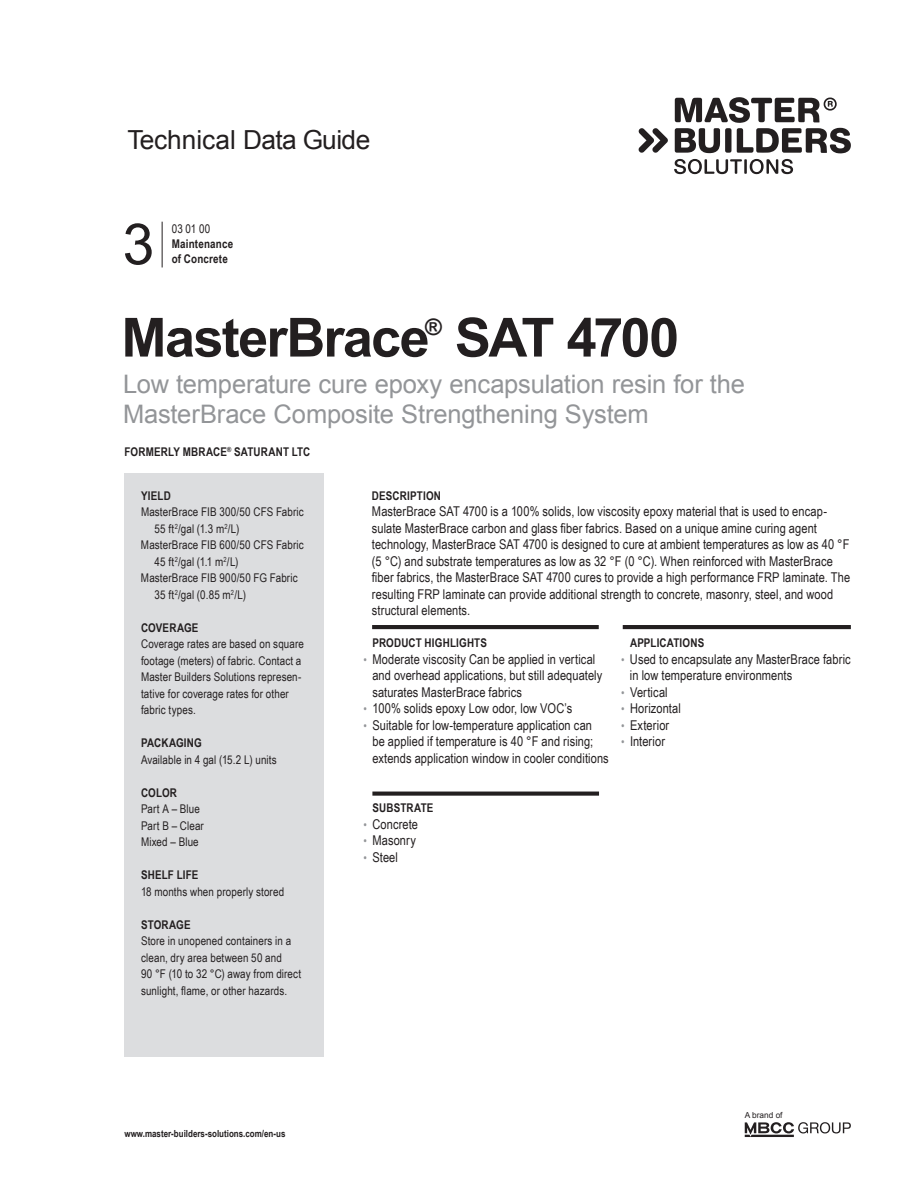
<style>
.page{position:relative;width:918px;height:1188px;background:#fff}
.page>*{position:absolute;margin:0;border:0;box-sizing:border-box;transform-origin:0 0}
.t1{font:57px "Arial";color:#231f20}
.t2{font:700 54px "Arial";letter-spacing:-.03em;color:#231f20}
.t3{font:26.25px "Arial";letter-spacing:-.015em;color:#231f20}
.t4{font:25.5px/30px "Arial";letter-spacing:-.005em;color:#939598}
.t5{font:700 22.8px "Arial";color:#231f20}
.t6{font:13.5px/16.5px "Arial Narrow";letter-spacing:.005em;color:#231f20}
.t7{font:12px/16.5px "Arial Narrow";letter-spacing:.01em;color:#231f20}
.t8{font:700 12px/15px "Arial Narrow";letter-spacing:.015em;color:#231f20}
.t9{font:700 9.75px "Arial Narrow";color:#231f20}
.t10{font:8.25px "Arial";color:#231f20}
.s1{font-size:12px;color:#939598}
</style>
<div class="page">
<svg style="left:674px;top:159px;width:119px;height:15px"></svg>
<svg style="left:639px;top:128px;width:29px;height:25px"></svg>
<svg style="left:675px;top:97px;width:176px;height:56px"></svg>
<svg style="left:745px;top:1122px;width:106px;height:15px"></svg>
<hr style="left:162px;top:222px;width:1px;height:45px;background:#231f20">
<div style="left:125px;top:473px;width:199px;height:583px;background:#dcdddf"></div>
<hr style="left:372px;top:625px;width:227px;height:4px;background:#231f20">
<hr style="left:623px;top:625px;width:228px;height:4px;background:#231f20">
<svg style="left:372px;top:792px;width:227px;height:4px"></svg>
<h3 class="t3" style="left:128px;top:122px;width:244px">Technical Data Guide</h3>
<h1 class="t1" style="left:123px;top:207px;width:33px">3</h1>
<p class="t7" style="left:172px;top:220px;width:40px">03 01 00</p>
<p class="t8" style="left:172px;top:236px;width:63px">Maintenance of Concrete</p>
<h3 class="t5" style="left:425px;top:311px;width:18px">®</h3>
<h2 class="t2" style="left:455px;top:302px;width:226px">SAT 4700</h2>
<h3 class="t4" style="left:123px;top:369px;width:624px">Low temperature cure epoxy encapsulation resin for the<br>MasterBrace Composite Strengthening System</h3>
<p class="t8" style="left:125px;top:444px;width:187px">FORMERLY MBRACE<sup>®</sup> SATURANT LTC</p>
<h2 class="t2" style="left:122px;top:302px;width:310px">MasterBrace</h2>
<p class="t8" style="left:141px;top:488px;width:31px">YIELD</p>
<p class="t7" style="left:141px;top:503px;width:164px">MasterBrace FIB 300/50 CFS Fabric</p>
<p class="t7" style="left:155px;top:520px;width:87px">55 ft<sup>2</sup>/gal (1.3 m<sup>2</sup>/L)</p>
<p class="t7" style="left:141px;top:536px;width:164px">MasterBrace FIB 600/50 CFS Fabric</p>
<p class="t7" style="left:154px;top:553px;width:86px">45 ft<sup>2</sup>/gal (1.1 m<sup>2</sup>/L)</p>
<p class="t7" style="left:141px;top:569px;width:158px">MasterBrace FIB 900/50 FG Fabric</p>
<p class="t7" style="left:154px;top:586px;width:93px">35 ft<sup>2</sup>/gal (0.85 m<sup>2</sup>/L)</p>
<p class="t8" style="left:141px;top:620px;width:59px">COVERAGE</p>
<p class="t7" style="left:141px;top:635px;width:164px">Coverage rates are based on square footage (meters) of fabric. Contact a<br>Master Builders Solutions represen&shy;tative for coverage rates for other fabric types.</p>
<p class="t8" style="left:141px;top:736px;width:62px">PACKAGING</p>
<p class="t7" style="left:141px;top:751px;width:137px">Available in 4 gal (15.2 L) units</p>
<p class="t8" style="left:141px;top:785px;width:38px">COLOR</p>
<p class="t7" style="left:141px;top:800px;width:64px">Part A – Blue<br>Part B – Clear<br>Mixed – Blue</p>
<p class="t8" style="left:141px;top:868px;width:59px">SHELF LIFE</p>
<p class="t7" style="left:141px;top:883px;width:145px">18 months when properly stored</p>
<p class="t8" style="left:141px;top:917px;width:51px">STORAGE</p>
<p class="t7" style="left:141px;top:932px;width:162px">Store in unopened containers in a clean, dry area between 50 and<br>90 °F (10 to 32 °C) away from direct sunlight, flame, or other hazards.</p>
<p class="t9" style="left:125px;top:1128px;width:162px">www.master-builders-solutions.com/en-us</p>
<p class="t8" style="left:372px;top:488px;width:71px">DESCRIPTION</p>
<p class="t6" style="left:372px;top:503px;width:480px">MasterBrace SAT 4700 is a 100% solids, low viscosity epoxy material that is used to encap&shy;sulate MasterBrace carbon and glass fiber fabrics. Based on a unique amine curing agent technology, MasterBrace SAT 4700 is designed to cure at ambient temperatures as low as 40 °F (5 °C) and substrate temperatures as low as 32 °F (0 °C). When reinforced with MasterBrace fiber fabrics, the MasterBrace SAT 4700 cures to provide a high performance FRP laminate. The resulting FRP laminate can provide additional strength to concrete, masonry, steel, and wood structural elements.</p>
<p class="t8" style="left:372px;top:635px;width:116px">PRODUCT HIGHLIGHTS</p>
<p class="t6" style="left:372px;top:650px;width:231px;text-indent:-9px"><span class="s1">•</span> Moderate viscosity Can be applied in vertical and overhead applications, but still adequately saturates MasterBrace fabrics</p>
<p class="t6" style="left:363px;top:700px;width:210px"><span class="s1">•</span> 100% solids epoxy Low odor, low VOC’s</p>
<p class="t6" style="left:372px;top:716px;width:238px;text-indent:-9px"><span class="s1">•</span> Suitable for low-temperature application can<br>be applied if temperature is 40 °F and rising; extends application window in cooler conditions</p>
<p class="t8" style="left:372px;top:800px;width:63px">SUBSTRATE</p>
<p class="t6" style="left:363px;top:815px;width:56px"><span class="s1">•</span> Concrete</p>
<p class="t6" style="left:363px;top:832px;width:54px"><span class="s1">•</span> Masonry</p>
<p class="t6" style="left:363px;top:848px;width:36px"><span class="s1">•</span> Steel</p>
<p class="t8" style="left:630px;top:635px;width:76px">APPLICATIONS</p>
<p class="t6" style="left:630px;top:650px;width:222px;text-indent:-9px"><span class="s1">•</span> Used to encapsulate any MasterBrace fabric in low temperature environments</p>
<p class="t6" style="left:621px;top:683px;width:48px"><span class="s1">•</span> Vertical</p>
<p class="t6" style="left:621px;top:700px;width:61px"><span class="s1">•</span> Horizontal</p>
<p class="t6" style="left:621px;top:716px;width:50px"><span class="s1">•</span> Exterior</p>
<p class="t6" style="left:621px;top:733px;width:46px"><span class="s1">•</span> Interior</p>
<p class="t10" style="left:745px;top:1110px;width:39px">A brand of</p>
</div>
